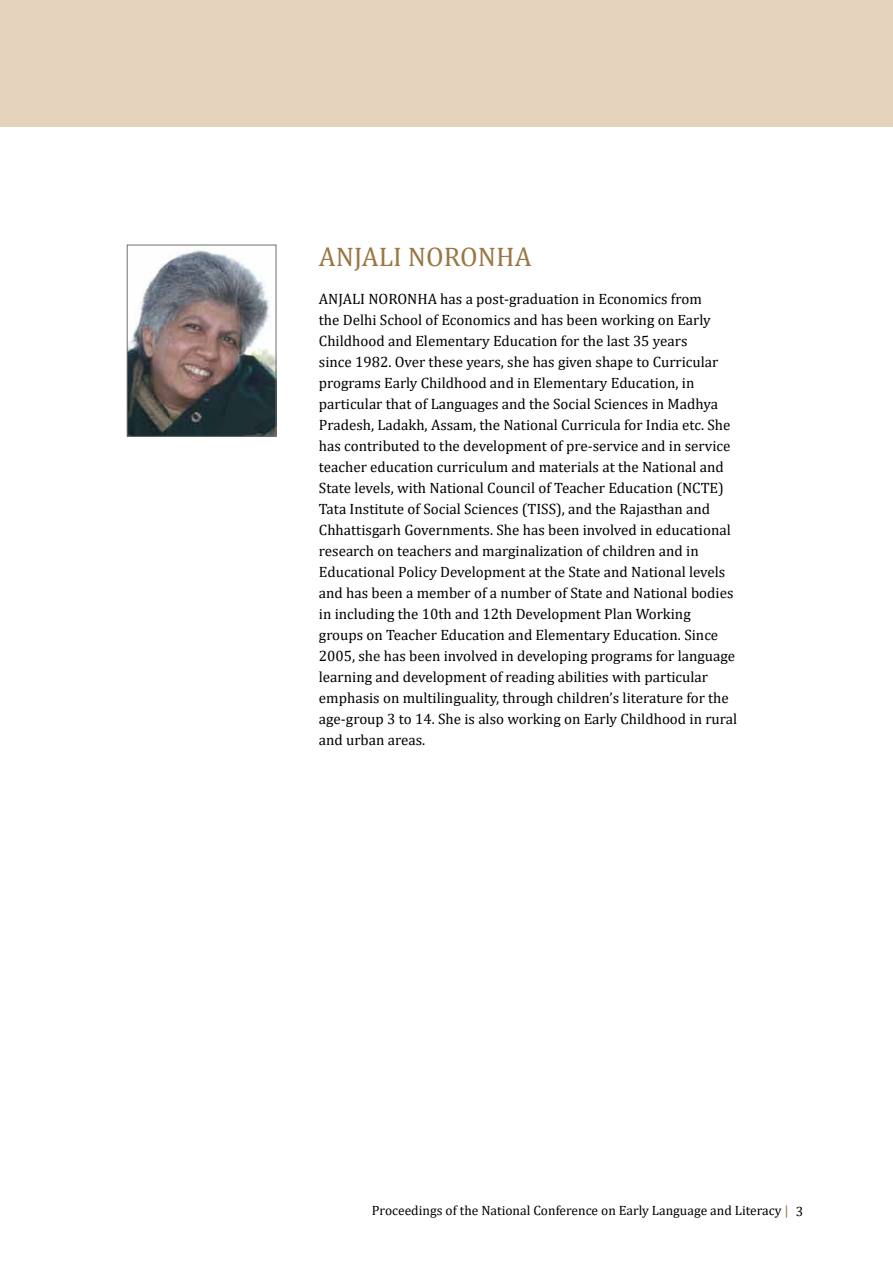
<style>
.page{position:relative;width:893px;height:1263px;background:#fff}
.page>*{position:absolute;margin:0;border:0;box-sizing:border-box;transform-origin:0 0}
.t1{font:27px "Cambria";color:#9a7743}
.t2{font:15px/21px "Cambria";color:#000}
.t3{font:13.5px "Cambria";color:#000}
.s1{color:#9a7743}
</style>
<div class="page">
<div style="left:0;top:0;width:893px;height:127px;background:#e4d2bc"></div>
<img style="left:129px;top:247px;width:145px;height:188px">
<div style="left:127px;top:245px;width:149px;height:192px;border:1px solid #6d6e71"></div>
<p class="t1" style="left:319px;top:241px;width:214px">ANJALI NORONHA</p>
<p class="t2" style="left:319px;top:288px;width:420px">ANJALI NORONHA has a post-graduation in Economics from<br>the Delhi School of Economics and has been working on Early Childhood and Elementary Education for the last 35 years<br>since 1982. Over these years, she has given shape to Curricular programs Early Childhood and in Elementary Education, in particular that of Languages and the Social Sciences in Madhya Pradesh, Ladakh, Assam, the National Curricula for India etc. She has contributed to the development of pre-service and in service teacher education curriculum and materials at the National and State levels, with National Council of Teacher Education (NCTE)<br>Tata Institute of Social Sciences (TISS), and the Rajasthan and Chhattisgarh Governments. She has been involved in educational research on teachers and marginalization of children and in Educational Policy Development at the State and National levels and has been a member of a number of State and National bodies in including the 10th and 12th Development Plan Working groups on Teacher Education and Elementary Education. Since 2005, she has been involved in developing programs for language learning and development of reading abilities with particular emphasis on multilinguality, through children’s literature for the age-group 3 to 14. She is also working on Early Childhood in rural and urban areas.</p>
<p class="t3" style="left:372px;top:1202px;width:433px">Proceedings of the National Conference on Early Language and Literacy <span class="s1">|</span> 3</p>
</div>
